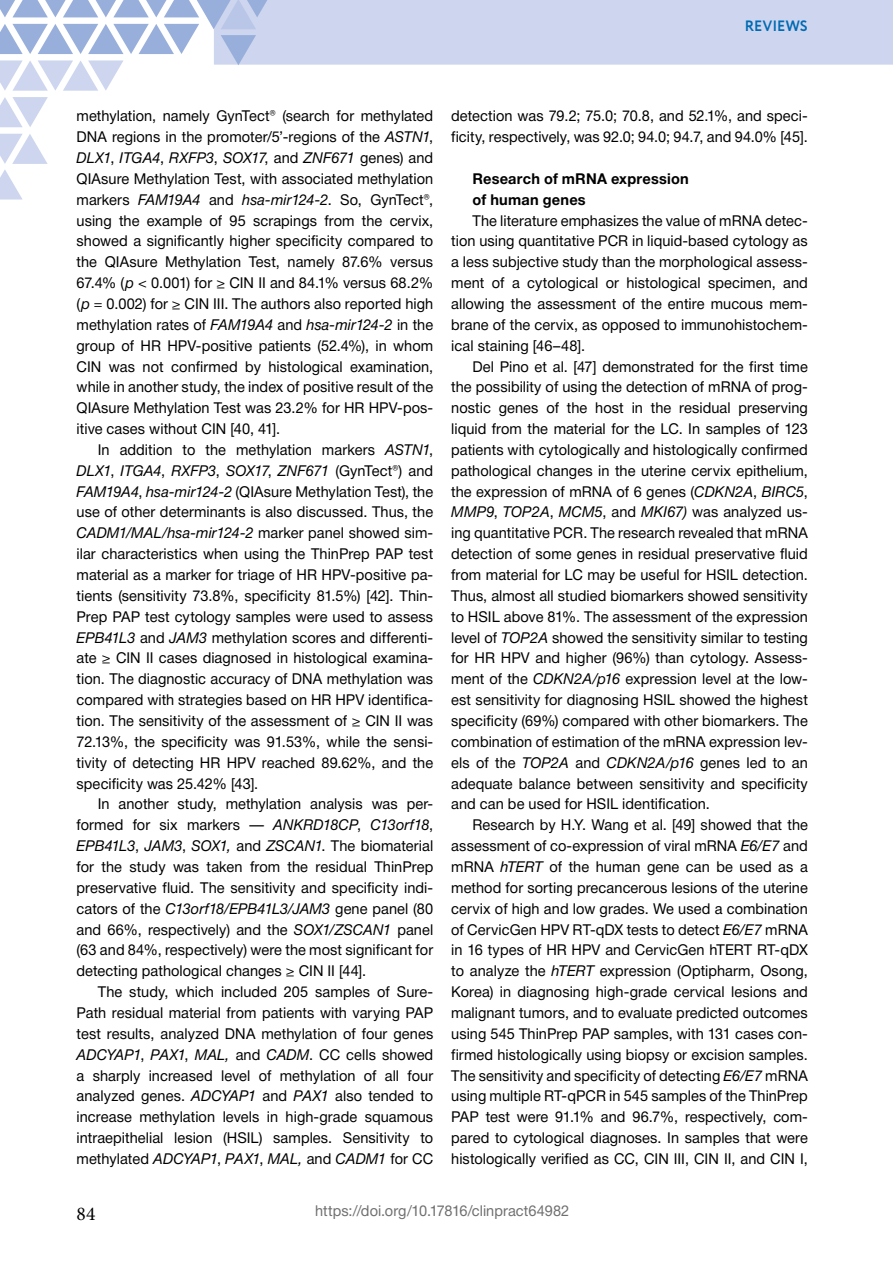
<style>
.page{position:relative;width:893px;height:1263px;background:#fff}
.page>*{position:absolute;margin:0;border:0;box-sizing:border-box;transform-origin:0 0}
.t1{font:19.5px "Minion Pro";color:#000}
.t2{font:15px/20.9px "Helvetica Neue Cyr";letter-spacing:.005em;color:#000;text-align:justify}
.t3{font:15px "Helvetica Neue Cyr";letter-spacing:.005em;color:#706f6f}
.t4{font:700 15px/20.9px "Helvetica Neue Cyr";letter-spacing:.015em;color:#000}
.t5{font:700 15px "Circe";letter-spacing:.01em;color:#016ab3;scale:.95 1}
.s1{font-style:italic}
</style>
<div class="page">
<svg style="left:0;top:97px;width:48px;height:30px"></svg>
<svg style="left:0;top:134px;width:48px;height:65px"></svg>
<svg style="left:0;top:0;width:893px;height:91px"></svg>
<p class="t5" style="left:745px;top:16px;width:68px">REVIEWS</p>
<p class="t2" style="left:451px;top:106px;width:358px">detection was 79.2; 75.0; 70.8, and 52.1%, and speci&shy;ficity, respectively, was 92.0; 94.0; 94.7, and 94.0% [45].</p>
<p class="t4" style="left:472px;top:168px;width:218px">Research of mRNA expression of human genes</p>
<p class="t2" style="left:451px;top:210px;width:358px;text-indent:21px">The literature emphasizes the value of mRNA detec&shy;tion using quantitative PCR in liquid-based cytology as a less subjective study than the morphological assess&shy;ment of a cytological or histological specimen, and allowing the assessment of the entire mucous mem&shy;brane of the cervix, as opposed to immunohistochem&shy;ical staining [46–48].</p>
<p class="t2" style="left:451px;top:356px;width:358px;text-indent:21px">Del Pino et al. [47] demonstrated for the first time the possibility of using the detection of mRNA of prog&shy;nostic genes of the host in the residual preserving liquid from the material for the LC. In samples of 123 patients with cytologically and histologically confirmed pathological changes in the uterine cervix epithelium, the expression of mRNA of 6 genes (<span class="s1">CDKN2A</span>, <span class="s1">BIRC5</span>, <span class="s1">MMP9</span>, <span class="s1">TOP2A</span>, <span class="s1">MCM5</span>, and <span class="s1">MKI67)</span> was analyzed us&shy;ing quantitative PCR. The research revealed that mRNA detection of some genes in residual preservative fluid from material for LC may be useful for HSIL detection.<br>Thus, almost all studied biomarkers showed sensitivity to HSIL above 81%. The assessment of the expression level of <span class="s1">TOP2A</span> showed the sensitivity similar to testing for HR HPV and higher (96%) than cytology. Assess&shy;ment of the <span class="s1">CDKN2A/p16</span> expression level at the low&shy;est sensitivity for diagnosing HSIL showed the highest specificity (69%) compared with other biomarkers. The combination of estimation of the mRNA expression lev&shy;els of the <span class="s1">TOP2A</span> and <span class="s1">CDKN2A/p16</span> genes led to an adequate balance between sensitivity and specificity and can be used for HSIL identification.</p>
<p class="t2" style="left:451px;top:815px;width:358px;text-indent:21px">Research by H.Y. Wang et al. [49] showed that the assessment of co-expression of viral mRNA <span class="s1">E6/E7</span> and mRNA <span class="s1">hTERT</span> of the human gene can be used as a method for sorting precancerous lesions of the uterine cervix of high and low grades. We used a combination of CervicGen HPV RT-qDX tests to detect <span class="s1">E6/E7</span> mRNA in 16 types of HR HPV and CervicGen hTERT RT-qDX to analyze the <span class="s1">hTERT</span> expression (Optipharm, Osong, Korea) in diagnosing high-grade cervical lesions and malignant tumors, and to evaluate predicted outcomes using 545 ThinPrep PAP samples, with 131 cases con&shy;firmed histologically using biopsy or excision samples.<br>The sensitivity and specificity of detecting <span class="s1">E6/E7</span> mRNA using multiple RT-qPCR in 545 samples of the ThinPrep PAP test were 91.1% and 96.7%, respectively, com&shy;pared to cytological diagnoses. In samples that were histologically verified as CC, CIN III, CIN II, and CIN I,</p>
<p class="t3" style="left:315px;top:1203px;width:256px">https://doi.org/10.17816/clinpract64982</p>
<p class="t2" style="left:77px;top:106px;width:358px">methylation, namely GynTect® (search for methylated DNA regions in the promoter/5’-regions of the <span class="s1">ASTN1</span>, <span class="s1">DLX1</span>, <span class="s1">ITGA4</span>, <span class="s1">RXFP3</span>, <span class="s1">SOX17</span>, and <span class="s1">ZNF671</span> genes) and QIAsure Methylation Test, with associated methylation markers <span class="s1">FAM19A4</span> and <span class="s1">hsa-mir124-2</span>. So, GynTect®, using the example of 95 scrapings from the cervix, showed a significantly higher specificity compared to the QIAsure Methylation Test, namely 87.6% versus 67.4% (<span class="s1">p</span> &lt; 0.001) for ≥ CIN II and 84.1% versus 68.2% (<span class="s1">p</span> = 0.002) for ≥ CIN III. The authors also reported high methylation rates of <span class="s1">FAM19A4</span> and <span class="s1">hsa-mir124-2</span> in the group of HR HPV-positive patients (52.4%), in whom CIN was not confirmed by histological examination, while in another study, the index of positive result of the QIAsure Methylation Test was 23.2% for HR HPV-pos&shy;itive cases without CIN [40, 41].</p>
<p class="t2" style="left:77px;top:439px;width:358px;text-indent:21px">In addition to the methylation markers <span class="s1">ASTN1</span>, <span class="s1">DLX1</span>, <span class="s1">ITGA4</span>, <span class="s1">RXFP3</span>, <span class="s1">SOX17</span>, <span class="s1">ZNF671</span> (GynTect®) and <span class="s1">FAM19A4</span>, <span class="s1">hsa-mir124-2</span> (QIAsure Methylation Test), the use of other determinants is also discussed. Thus, the <span class="s1">CADM1/MAL/hsa-mir124-2</span> marker panel showed sim&shy;ilar characteristics when using the ThinPrep PAP test material as a marker for triage of HR HPV-positive pa&shy;tients (sensitivity 73.8%, specificity 81.5%) [42]. Thin-Prep PAP test cytology samples were used to assess <span class="s1">EPB41L3</span> and <span class="s1">JAM3</span> methylation scores and differenti&shy;ate ≥ CIN II cases diagnosed in histological examina&shy;tion. The diagnostic accuracy of DNA methylation was compared with strategies based on HR HPV identifica&shy;tion. The sensitivity of the assessment of ≥ CIN II was 72.13%, the specificity was 91.53%, while the sensi&shy;tivity of detecting HR HPV reached 89.62%, and the specificity was 25.42% [43].</p>
<p class="t2" style="left:77px;top:794px;width:358px;text-indent:21px">In another study, methylation analysis was per&shy;formed for six markers — <span class="s1">ANKRD18CP</span>, <span class="s1">C13orf18</span>, <span class="s1">EPB41L3</span>, <span class="s1">JAM3</span>, <span class="s1">SOX1,</span> and <span class="s1">ZSCAN1</span>. The biomaterial for the study was taken from the residual ThinPrep preservative fluid. The sensitivity and specificity indi&shy;cators of the <span class="s1">C13orf18/EPB41L3/JAM3</span> gene panel (80 and 66%, respectively) and the <span class="s1">SOX1/ZSCAN1</span> panel (63 and 84%, respectively) were the most significant for detecting pathological changes ≥ CIN II [44].</p>
<p class="t2" style="left:77px;top:981px;width:358px;text-indent:21px">The study, which included 205 samples of Sure-Path residual material from patients with varying PAP test results, analyzed DNA methylation of four genes <span class="s1">ADCYAP1</span>, <span class="s1">PAX1</span>, <span class="s1">MAL,</span> and <span class="s1">CADM</span>. CC cells showed a sharply increased level of methylation of all four analyzed genes. <span class="s1">ADCYAP1</span> and <span class="s1">PAX1</span> also tended to increase methylation levels in high-grade squamous intraepithelial lesion (HSIL) samples. Sensitivity to methylated <span class="s1">ADCYAP1</span>, <span class="s1">PAX1</span>, <span class="s1">MAL,</span> and <span class="s1">CADM1</span> for CC</p>
<h1 class="t1" style="left:77px;top:1200px;width:20px">84</h1>
</div>
